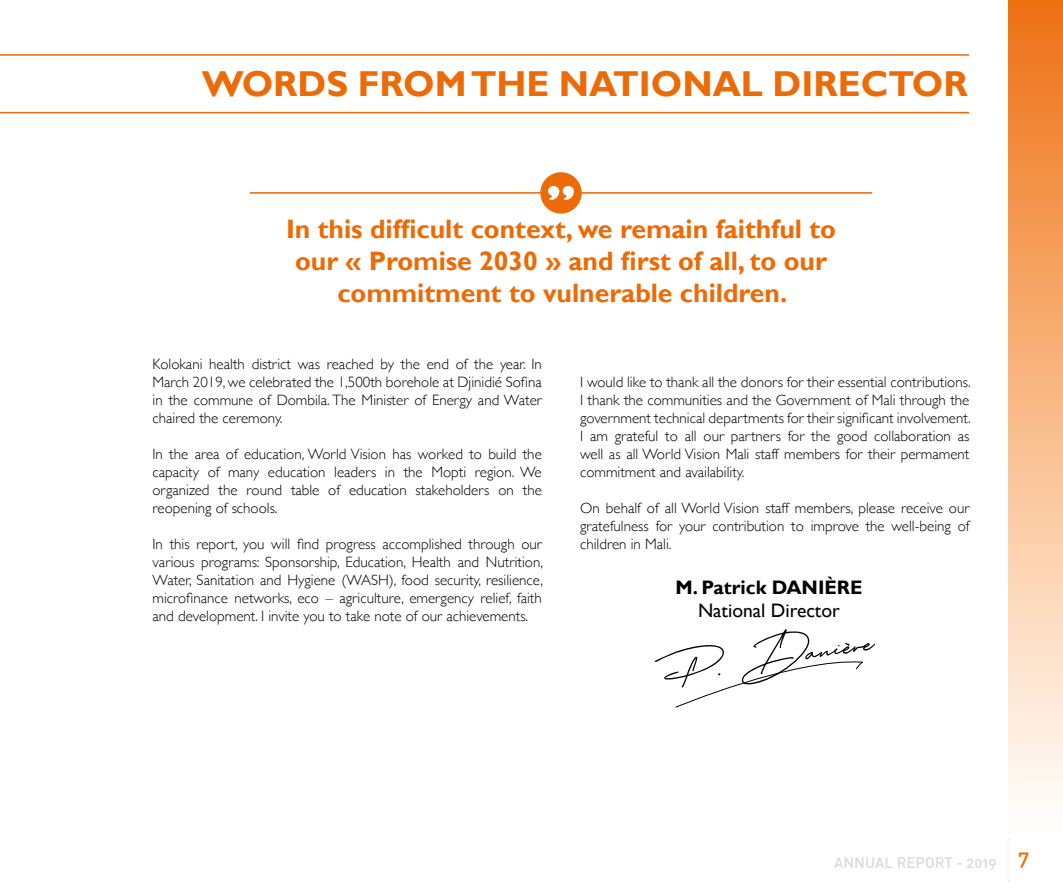
<style>
.page{position:relative;width:1063px;height:893px;background:#fff}
.page>*{position:absolute;margin:0;border:0;box-sizing:border-box;transform-origin:0 0}
.t1{font:58.5px "Holimount";color:#020203}
.t2{font:700 36px "Gill Sans";color:#ed6b06}
.t3{font:700 26.55px/32px "Gill Sans";color:#ed6b06;text-align:center}
.t4{font:700 19.5px "Gill Sans";color:#020203}
.t5{font:19.5px "Gill Sans";color:#020203}
.t6{font:300 15px/18px "Gill Sans";color:#000;text-align:justify}
.t7{font:15px "DIN Medium Alternate";color:#dadada}
</style>
<div class="page">
<div style="left:1009px;top:0;width:54px;height:841px;background:linear-gradient(to bottom,#ef7315,#fff)"></div>
<svg style="left:1008px;top:839px;width:1px;height:42px"></svg>
<hr style="left:250px;top:192px;width:622px;height:2px;background:#ed6b06">
<div style="left:540px;top:172px;width:42px;height:42px;background:#ed6b06;border-radius:50%"></div>
<svg style="left:548px;top:186px;width:26px;height:14px"></svg>
<hr style="left:0;top:112px;width:969px;height:1px;background:#ed6b06">
<hr style="left:0;top:54px;width:969px;height:2px;background:#ed6b06">
<svg style="left:675px;top:661px;width:188px;height:47px"></svg>
<h2 class="t2" style="left:202px;top:62px;width:768px">WORDS FROM THE NATIONAL DIRECTOR</h2>
<h3 class="t3" style="left:286px;top:214px;width:551px">In this difficult context, we remain faithful to our « Promise 2030 » and first of all, to our commitment to vulnerable children.</h3>
<p class="t6" style="left:153px;top:354px;width:391px">Kolokani health district was reached by the end of the year. In March 2019, we celebrated the 1,500th borehole at Djinidié Sofina in the commune of Dombila. The Minister of Energy and Water chaired the ceremony.</p>
<p class="t6" style="left:153px;top:444px;width:391px">In the area of education, World Vision has worked to build the capacity of many education leaders in the Mopti region. We organized the round table of education stakeholders on the reopening of schools.</p>
<p class="t6" style="left:153px;top:534px;width:392px">In this report, you will find progress accomplished through our various programs: Sponsorship, Education, Health and Nutrition, Water, Sanitation and Hygiene (WASH), food security, resilience, microfinance networks, eco – agriculture, emergency relief, faith and development. I invite you to take note of our achievements.</p>
<p class="t6" style="left:580px;top:372px;width:392px">I would like to thank all the donors for their essential contributions.<br>I thank the communities and the Government of Mali through the government technical departments for their significant involvement.<br>I am grateful to all our partners for the good collaboration as well as all World Vision Mali staff members for their permament commitment and availability.</p>
<p class="t6" style="left:580px;top:498px;width:391px">On behalf of all World Vision staff members, please receive our gratefulness for your contribution to improve the well-being of children in Mali.</p>
<h3 class="t4" style="left:675px;top:576px;width:189px">M. Patrick DANIÈRE</h3>
<h3 class="t5" style="left:698px;top:599px;width:143px">National Director</h3>
<h1 class="t1" style="left:651px;top:638px;width:221px;rotate:-9deg">P. Danière</h1>
<p class="t7" style="left:834px;top:852px;width:197px">ANNUAL REPORT - 2019 <sup>7</sup></p>
</div>
